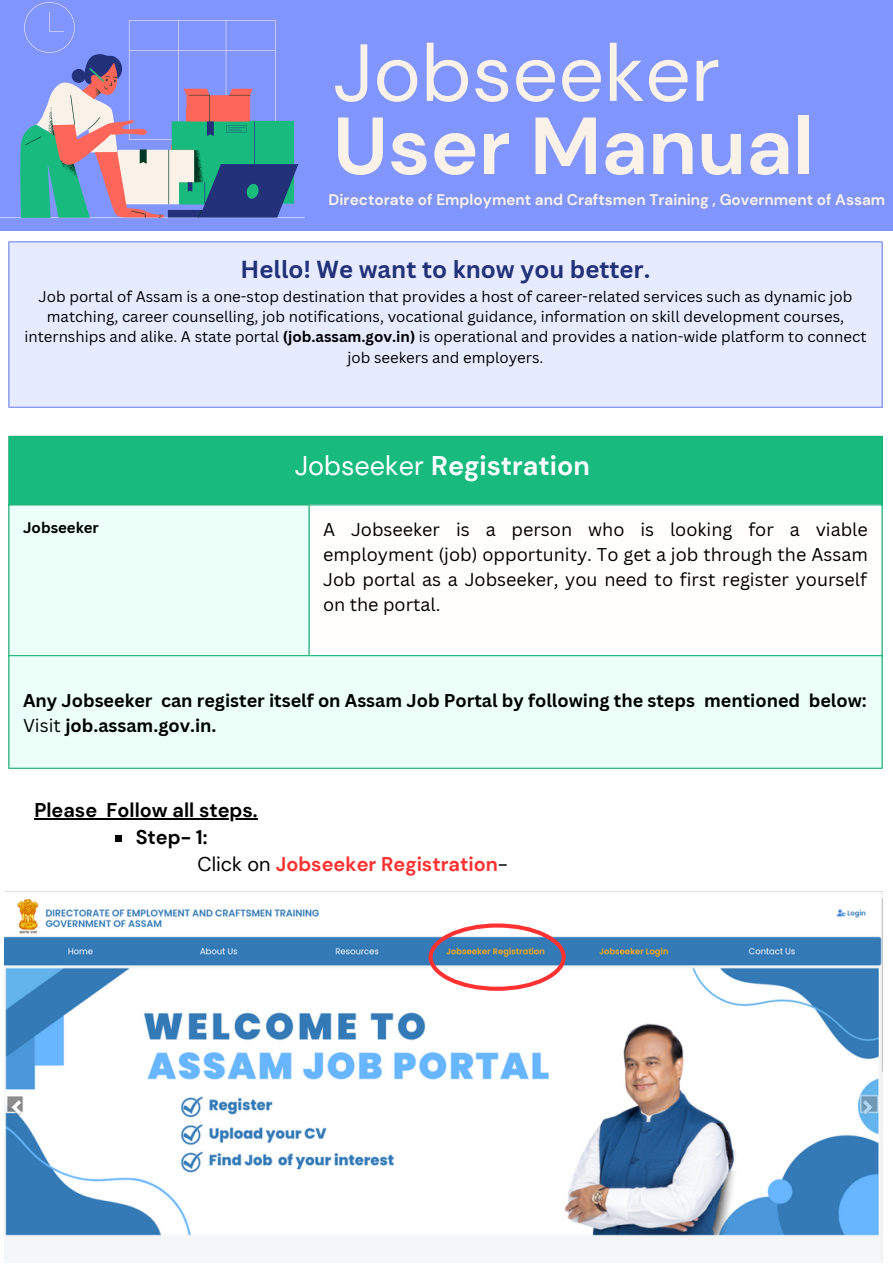
<style>
.page{position:relative;width:893px;height:1264px;background:#fff}
.page>*{position:absolute;margin:0;border:0;box-sizing:border-box;transform-origin:0 0}
.t1{font:700 80.7px "DM Sans";color:#faf2e9}
.t2{font:80.7px "DM Sans";color:#faf2e9}
.t3{font:700 27px "DM Sans";color:#fff}
.t4{font:700 24px "Canva Sans";color:#223179}
.t5{font:700 19.8px "DM Sans";color:#ff3131}
.t6{font:700 19.8px "DM Sans";color:#000}
.t7{font:18px/24.8px "Canva Sans";color:#000;text-align:justify}
.t8{font:700 18px "Canva Sans";color:#000}
.t9{font:700 15.3px "DM Sans";color:#faf2e9}
.t10{font:15px/20.2px "Canva Sans";color:#000;text-align:center}
.t11{font:700 15px "Canva Sans";color:#000}
.s1{font-weight:700}
.s2{font-weight:400}
.s3{font-weight:400;color:#000}
</style>
<div class="page">
<div style="left:0;top:0;width:892px;height:230px;background:#8095fe"></div>
<svg style="left:0;top:2px;width:305px;height:216px"></svg>
<svg style="left:19px;top:53px;width:279px;height:165px"></svg>
<div style="left:9px;top:242px;width:873px;height:165px;background:#e6ebff"></div>
<hr style="left:8px;top:242px;width:1px;height:164px;background:#8095fe">
<hr style="left:881px;top:242px;width:1px;height:164px;background:#8095fe">
<hr style="left:8px;top:241px;width:874px;height:1px;background:#8095fe">
<hr style="left:8px;top:406px;width:874px;height:2px;background:#8095fe">
<div style="left:9px;top:436px;width:873px;height:69px;background:#18ba7d"></div>
<div style="left:9px;top:505px;width:872px;height:262px;background:#ecfff8"></div>
<div style="left:309px;top:504px;width:573px;height:152px;background:#fffefd"></div>
<hr style="left:8px;top:437px;width:1px;height:330px;background:#18ba7d">
<hr style="left:308px;top:505px;width:1px;height:150px;background:#18ba7d">
<hr style="left:881px;top:437px;width:1px;height:330px;background:#18ba7d">
<hr style="left:8px;top:436px;width:874px;height:1px;background:#18ba7d">
<hr style="left:8px;top:504px;width:874px;height:1px;background:#18ba7d">
<hr style="left:8px;top:655px;width:874px;height:1px;background:#18ba7d">
<hr style="left:8px;top:767px;width:874px;height:1px;background:#18ba7d">
<img style="left:4px;top:891px;width:878px;height:371px">
<svg style="left:428px;top:923px;width:137px;height:67px"></svg>
<div style="left:115px;top:835px;width:7px;height:7px;background:#000"></div>
<hr style="left:34px;top:818px;width:63px;height:1px;background:#000">
<hr style="left:107px;top:818px;width:151px;height:1px;background:#000">
<p class="t2" style="left:333px;top:21px;width:389px">Jobseeker</p>
<p class="t1" style="left:333px;top:94px;width:482px">User Manual</p>
<p class="t9" style="left:328px;top:189px;width:558px">Directorate of Employment and Craftsmen Training , Government of Assam</p>
<p class="t4" style="left:241px;top:253px;width:411px">Hello! We want to know you better.</p>
<p class="t10" style="left:24px;top:286px;width:843px">Job portal of Assam is a one-stop destination that provides a host of career-related services such as dynamic job matching, career counselling, job notifications, vocational guidance, information on skill development courses, internships and alike. A state portal <span class="s1">(job.assam.gov.in)</span> is operational and provides a nation-wide platform to connect job seekers and employers.</p>
<p class="t3" style="left:295px;top:448px;width:297px"><span class="s2">Jobseeker</span> Registration</p>
<p class="t11" style="left:23px;top:517px;width:77px">Jobseeker</p>
<p class="t7" style="left:323px;top:517px;width:546px">A Jobseeker is a person who is looking for a viable employment (job) opportunity. To get a job through the Assam Job portal as a Jobseeker, you need to first register yourself on the portal.</p>
<p class="t8" style="left:23px;top:687px;width:845px">Any Jobseeker can register itself on Assam Job Portal by following the steps mentioned below:</p>
<p class="t8" style="left:23px;top:712px;width:195px"><span class="s2">Visit</span> job.assam.gov.in.</p>
<p class="t6" style="left:34px;top:797px;width:225px">Please Follow all steps.</p>
<p class="t5" style="left:197px;top:851px;width:312px"><span class="s3">Click on</span> Jobseeker Registration<span class="s3">-</span></p>
<p class="t6" style="left:136px;top:824px;width:73px">Step- 1:</p>
</div>
